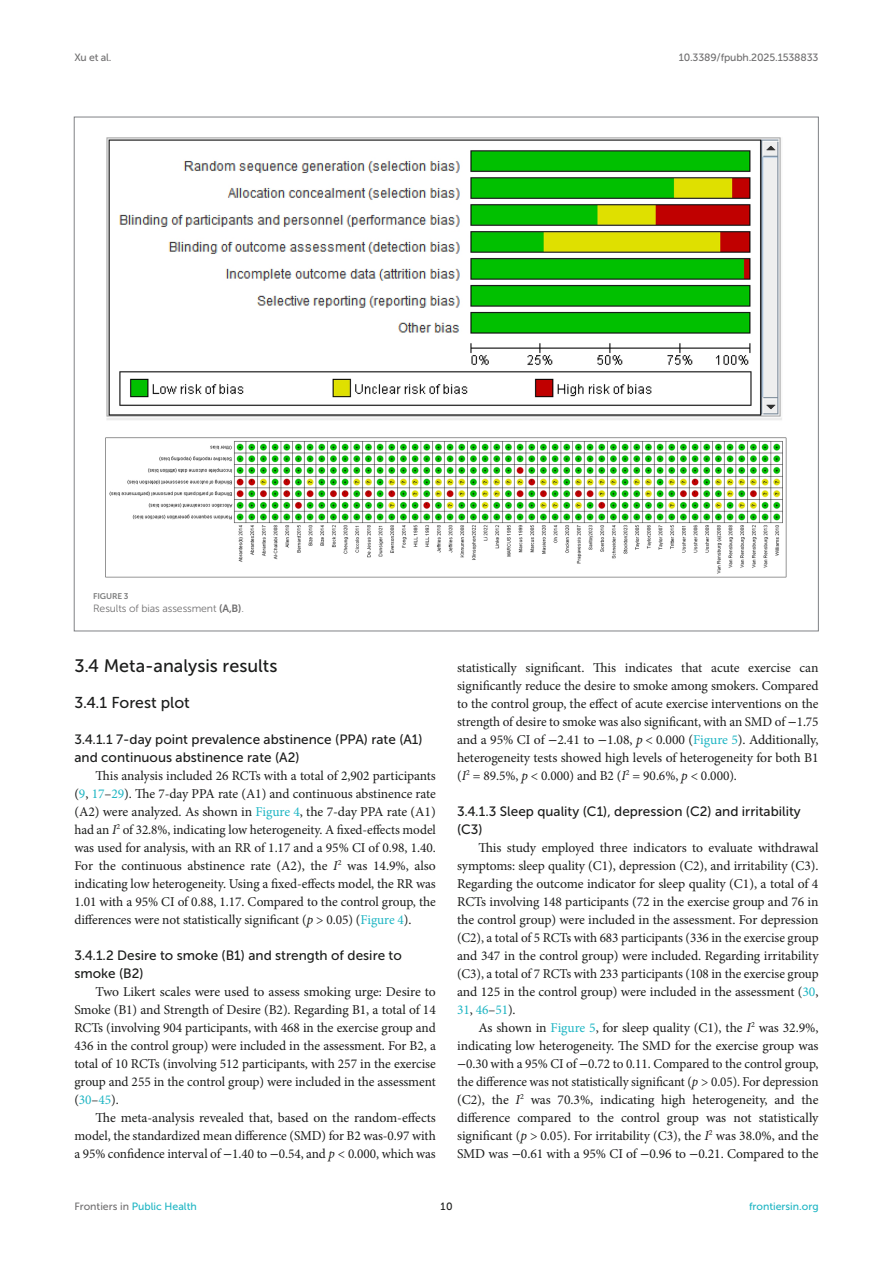
<style>
.page{position:relative;width:893px;height:1263px;background:#fff}
.page>*{position:absolute;margin:0;border:0;box-sizing:border-box;transform-origin:0 0}
.HEAD_2{font:18px "Museo Sans 500";color:#1b1c1b}
.HEAD_3_after_HEAD_2{font:15.75px "Museo Sans 500";color:#1b1c1b}
.TEXT{font:13.5px/18px "Minion Pro";letter-spacing:-.005em;color:#1b1c1b;text-align:justify}
.HEAD_4{font:13.5px/18px "Museo Sans 500";color:#1b1c1b}
.HEAD_4_after_HEAD_3{font:13.5px/18px "Museo Sans 500";color:#1b1c1b}
.t1{font:10.5px "Museo Sans 500";color:#1db5c3}
.t2{font:10.5px "Museo Sans 500";letter-spacing:-.015em;color:#706f70}
.FIG_LEG{font:10.5px "Museo Sans 300";letter-spacing:-.01em;color:#706f70}
.t3{font:10.5px "Museo Sans 500";color:#1b1c1b}
.FIG_HD{font:8.25px "Museo Sans 700";letter-spacing:-.01em;color:#7e7f7f}
.s1{font-family:"Museo Sans 700"}
.s2{color:#1db5c3}
.s3{font-style:italic}
.s4{font-family:"STIX General"}
.s5{color:#706f70}
</style>
<div class="page">
<img style="left:105px;top:137px;width:682px;height:441px">
<p class="t2" style="left:74px;top:51px;width:39px">Xu et al.</p>
<p class="t2" style="left:679px;top:51px;width:141px">10.3389/fpubh.2025.1538833</p>
<p class="FIG_HD" style="left:93px;top:591px;width:37px">FIGURE 3</p>
<p class="FIG_LEG" style="left:93px;top:603px;width:152px">Results of bias assessment <span class="s1">(A,B)</span>.</p>
<p class="HEAD_2" style="left:74px;top:656px;width:205px">3.4 Meta-analysis results</p>
<p class="HEAD_3_after_HEAD_2" style="left:74px;top:694px;width:117px">3.4.1 Forest plot</p>
<p class="HEAD_4_after_HEAD_3" style="left:74px;top:730px;width:350px">3.4.1.1 7-day point prevalence abstinence (PPA) rate (A1) and continuous abstinence rate (A2)</p>
<p class="TEXT" style="left:74px;top:767px;width:363px;text-indent:21px">This analysis included 26 RCTs with a total of 2,902 participants (<span class="s2">9</span>, <span class="s2">17</span>–<span class="s2">29</span>). The 7-day PPA rate (A1) and continuous abstinence rate (A2) were analyzed. As shown in <span class="s2">Figure 4</span>, the 7-day PPA rate (A1) had an <span class="s3">I</span><sup>2</sup> of 32.8%, indicating low heterogeneity. A fixed-effects model was used for analysis, with an RR of 1.17 and a 95% CI of 0.98, 1.40.<br>For the continuous abstinence rate (A2), the <span class="s3">I</span><sup>2</sup> was 14.9%, also indicating low heterogeneity. Using a fixed-effects model, the RR was 1.01 with a 95% CI of 0.88, 1.17. Compared to the control group, the differences were not statistically significant (<span class="s3">p</span> &gt; 0.05) (<span class="s2">Figure 4</span>).</p>
<p class="HEAD_4" style="left:74px;top:946px;width:329px">3.4.1.2 Desire to smoke (B1) and strength of desire to smoke (B2)</p>
<p class="TEXT" style="left:74px;top:983px;width:363px;text-indent:21px">Two Likert scales were used to assess smoking urge: Desire to Smoke (B1) and Strength of Desire (B2). Regarding B1, a total of 14<br>RCTs (involving 904 participants, with 468 in the exercise group and 436 in the control group) were included in the assessment. For B2, a total of 10 RCTs (involving 512 participants, with 257 in the exercise group and 255 in the control group) were included in the assessment (<span class="s2">30</span>–<span class="s2">45</span>).</p>
<p class="TEXT" style="left:74px;top:1109px;width:363px;text-indent:21px">The meta-analysis revealed that, based on the random-effects model, the standardized mean difference (SMD) for B2 was-0.97 with a 95% confidence interval of <span class="s4">−</span>1.40 to <span class="s4">−</span>0.54, and <span class="s3">p</span> &lt; 0.000, which was</p>
<p class="TEXT" style="left:457px;top:659px;width:363px">statistically significant. This indicates that acute exercise can significantly reduce the desire to smoke among smokers. Compared to the control group, the effect of acute exercise interventions on the strength of desire to smoke was also significant, with an SMD of <span class="s4">−</span>1.75 and a 95% CI of <span class="s4">−</span>2.41 to <span class="s4">−</span>1.08, <span class="s3">p</span> &lt; 0.000 (<span class="s2">Figure 5</span>). Additionally, heterogeneity tests showed high levels of heterogeneity for both B1 (<span class="s3">I</span><sup>2</sup> = 89.5%, <span class="s3">p</span> &lt; 0.000) and B2 (<span class="s3">I</span><sup>2</sup> = 90.6%, <span class="s3">p</span> &lt; 0.000).</p>
<p class="HEAD_4" style="left:457px;top:802px;width:345px">3.4.1.3 Sleep quality (C1), depression (C2) and irritability (C3)</p>
<p class="TEXT" style="left:457px;top:839px;width:363px;text-indent:21px">This study employed three indicators to evaluate withdrawal symptoms: sleep quality (C1), depression (C2), and irritability (C3).<br>Regarding the outcome indicator for sleep quality (C1), a total of 4<br>RCTs involving 148 participants (72 in the exercise group and 76 in the control group) were included in the assessment. For depression (C2), a total of 5 RCTs with 683 participants (336 in the exercise group and 347 in the control group) were included. Regarding irritability (C3), a total of 7 RCTs with 233 participants (108 in the exercise group and 125 in the control group) were included in the assessment (<span class="s2">30</span>, <span class="s2">31</span>, <span class="s2">46</span>–<span class="s2">51</span>).</p>
<p class="TEXT" style="left:457px;top:1019px;width:363px;text-indent:21px">As shown in <span class="s2">Figure 5</span>, for sleep quality (C1), the <span class="s3">I</span><sup>2</sup> was 32.9%, indicating low heterogeneity. The SMD for the exercise group was <span class="s4">−</span>0.30 with a 95% CI of <span class="s4">−</span>0.72 to 0.11. Compared to the control group, the difference was not statistically significant (<span class="s3">p</span> &gt; 0.05). For depression (C2), the <span class="s3">I</span><sup>2</sup> was 70.3%, indicating high heterogeneity, and the difference compared to the control group was not statistically significant (<span class="s3">p</span> &gt; 0.05). For irritability (C3), the <span class="s3">I</span><sup>2</sup> was 38.0%, and the SMD was <span class="s4">−</span>0.61 with a 95% CI of <span class="s4">−</span>0.96 to <span class="s4">−</span>0.21. Compared to the</p>
<p class="t1" style="left:74px;top:1200px;width:124px"><span class="s5">Frontiers in</span> Public Health</p>
<p class="t3" style="left:440px;top:1200px;width:14px">10</p>
<p class="t1" style="left:749px;top:1200px;width:71px">frontiersin.org</p>
</div>
